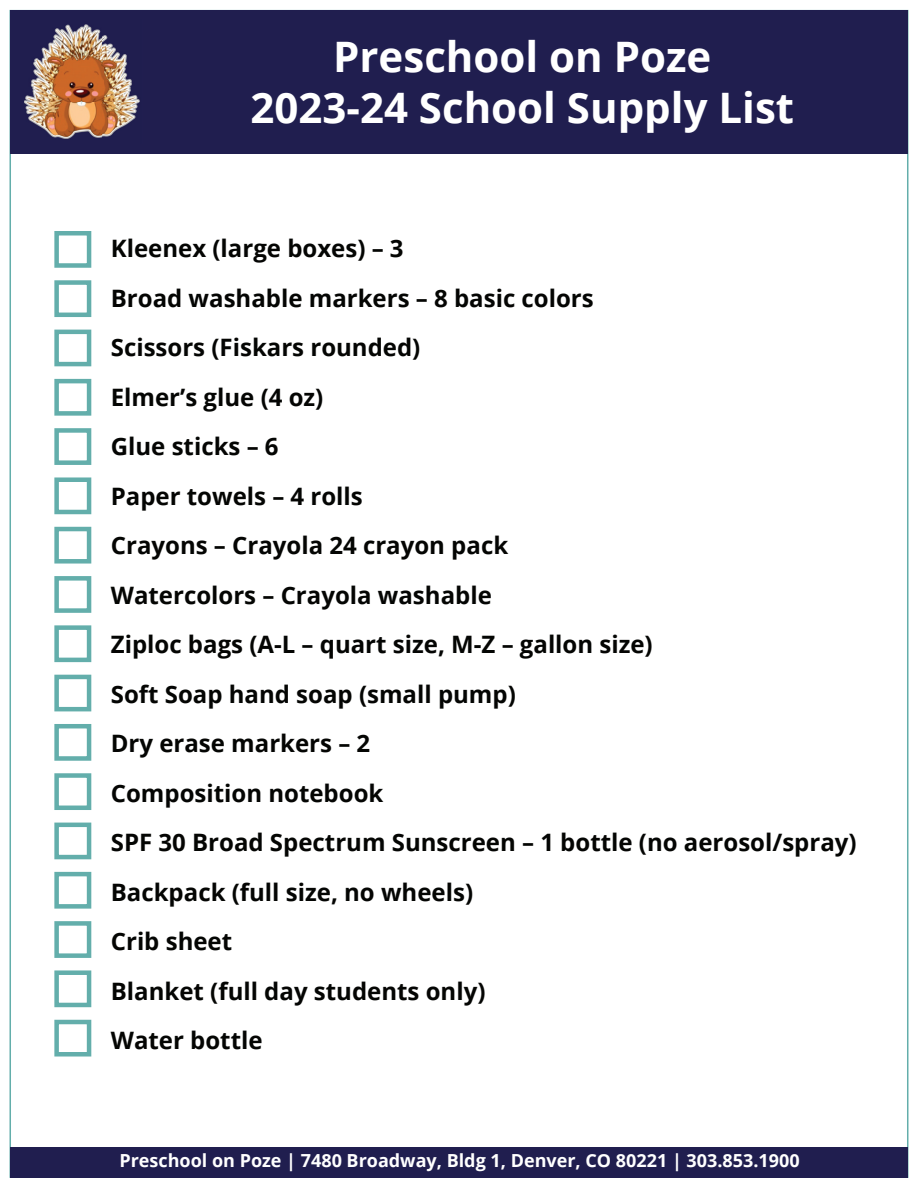
<style>
.page{position:relative;width:918px;height:1188px;background:#fff}
.page>*{position:absolute;margin:0;border:0;box-sizing:border-box;transform-origin:0 0}
.t1{font:700 42px/50.4px "Open Sans";color:#fff;text-align:center}
.t2{font:700 24px/49.5px "Open Sans";color:#040503}
.t3{font:700 18px "Open Sans";color:#fff}
</style>
<div class="page">
<div style="left:10px;top:10px;width:898px;height:143px;background:#201e4f"></div>
<div style="left:10px;top:1148px;width:898px;height:30px;background:#201e4f"></div>
<div style="left:54px;top:231px;width:37px;height:37px;border:4px solid #63aeab"></div>
<div style="left:54px;top:330px;width:37px;height:36px;border:4px solid #63aeab"></div>
<div style="left:54px;top:428px;width:37px;height:37px;border:4px solid #63aeab"></div>
<div style="left:54px;top:527px;width:37px;height:37px;border:4px solid #63aeab"></div>
<div style="left:54px;top:625px;width:37px;height:37px;border:4px solid #63aeab"></div>
<div style="left:54px;top:724px;width:37px;height:37px;border:4px solid #63aeab"></div>
<div style="left:54px;top:823px;width:37px;height:36px;border:4px solid #63aeab"></div>
<div style="left:54px;top:921px;width:37px;height:37px;border:4px solid #63aeab"></div>
<div style="left:54px;top:1020px;width:37px;height:37px;border:4px solid #63aeab"></div>
<div style="left:54px;top:280px;width:37px;height:37px;border:4px solid #63aeab"></div>
<div style="left:54px;top:379px;width:37px;height:37px;border:4px solid #63aeab"></div>
<div style="left:54px;top:477px;width:37px;height:37px;border:4px solid #63aeab"></div>
<div style="left:54px;top:576px;width:37px;height:37px;border:4px solid #63aeab"></div>
<div style="left:54px;top:675px;width:37px;height:36px;border:4px solid #63aeab"></div>
<div style="left:54px;top:773px;width:37px;height:37px;border:4px solid #63aeab"></div>
<div style="left:54px;top:872px;width:37px;height:37px;border:4px solid #63aeab"></div>
<div style="left:54px;top:970px;width:37px;height:37px;border:4px solid #63aeab"></div>
<img style="left:24px;top:24px;width:116px;height:115px">
<h1 class="t1" style="left:251px;top:31px;width:545px">Preschool on Poze<br>2023-24 School Supply List</h1>
<p class="t2" style="left:111px;top:223px;width:747px">Kleenex (large boxes) – 3<br>Broad washable markers – 8 basic colors<br>Scissors (Fiskars rounded)<br>Elmer’s glue (4 oz)<br>Glue sticks – 6<br>Paper towels – 4 rolls<br>Crayons – Crayola 24 crayon pack<br>Watercolors – Crayola washable<br>Ziploc bags (A-L – quart size, M-Z – gallon size)<br>Soft Soap hand soap (small pump)<br>Dry erase markers – 2<br>Composition notebook<br>SPF 30 Broad Spectrum Sunscreen – 1 bottle (no aerosol/spray)<br>Backpack (full size, no wheels)<br>Crib sheet<br>Blanket (full day students only)<br>Water bottle</p>
<p class="t3" style="left:119px;top:1148px;width:682px">Preschool on Poze | 7480 Broadway, Bldg 1, Denver, CO 80221 | 303.853.1900</p>
</div>
